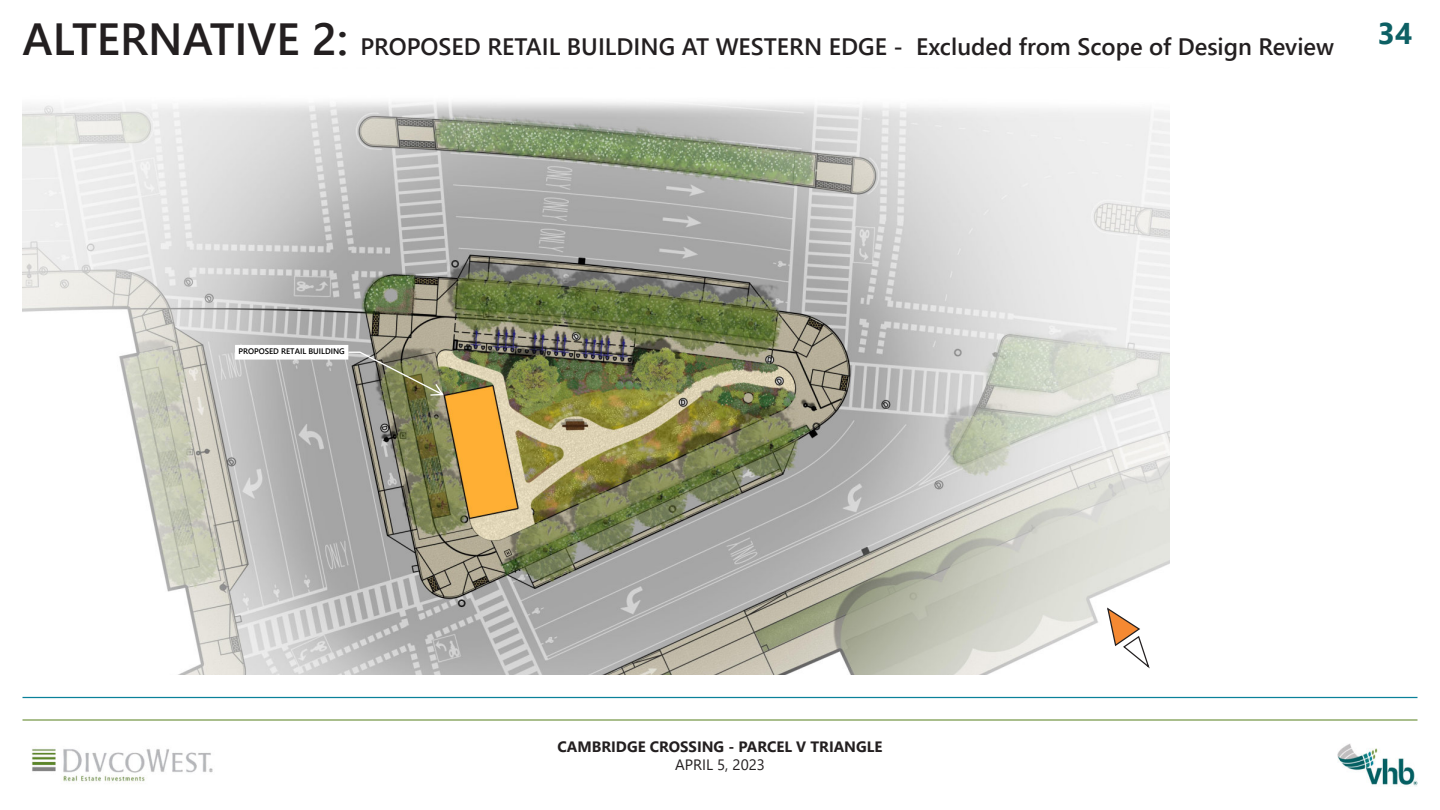
<style>
.page{position:relative;width:1440px;height:810px;background:#fff}
.page>*{position:absolute;margin:0;border:0;box-sizing:border-box;transform-origin:0 0}
.t1{font:700 30px "Segoe UI";color:#0d6064}
.t2{font:600 23.75px "Segoe UI";color:#231f20}
.t3{font:700 15px "Segoe UI";color:#231f20}
.t4{font:15px "Segoe UI";color:#231f20}
.t5{font:600 8px "Segoe UI";color:#000}
.s1{font-size:45px}
</style>
<div class="page">
<img style="left:1337px;top:744px;width:81px;height:42px">
<hr style="left:22px;top:719px;width:1396px;height:2px;background:#769849">
<hr style="left:22px;top:697px;width:1396px;height:1px;background:#0a819a">
<img style="left:31px;top:748px;width:182px;height:36px">
<img style="left:22px;top:102px;width:1148px;height:573px">
<svg style="left:347px;top:351px;width:98px;height:45px;background:#898a70"></svg>
<div style="left:236px;top:346px;width:112px;height:13px;background:#fff"></div>
<div style="left:235px;top:345px;width:113px;height:15px;border:1px solid #fff"></div>
<svg style="left:1106px;top:607px;width:44px;height:61px"></svg>
<p class="t2" style="left:22px;top:24px;width:1313px"><span class="s1">ALTERNATIVE 2:</span> PROPOSED RETAIL BUILDING AT WESTERN EDGE - Excluded from Scope of Design Review</p>
<p class="t1" style="left:1378px;top:5px;width:36px">34</p>
<p class="t5" style="left:238px;top:344px;width:108px">PROPOSED RETAIL BUILDING</p>
<p class="t3" style="left:558px;top:732px;width:326px">CAMBRIDGE CROSSING - PARCEL V TRIANGLE</p>
<p class="t4" style="left:675px;top:750px;width:91px">APRIL 5, 2023</p>
</div>
